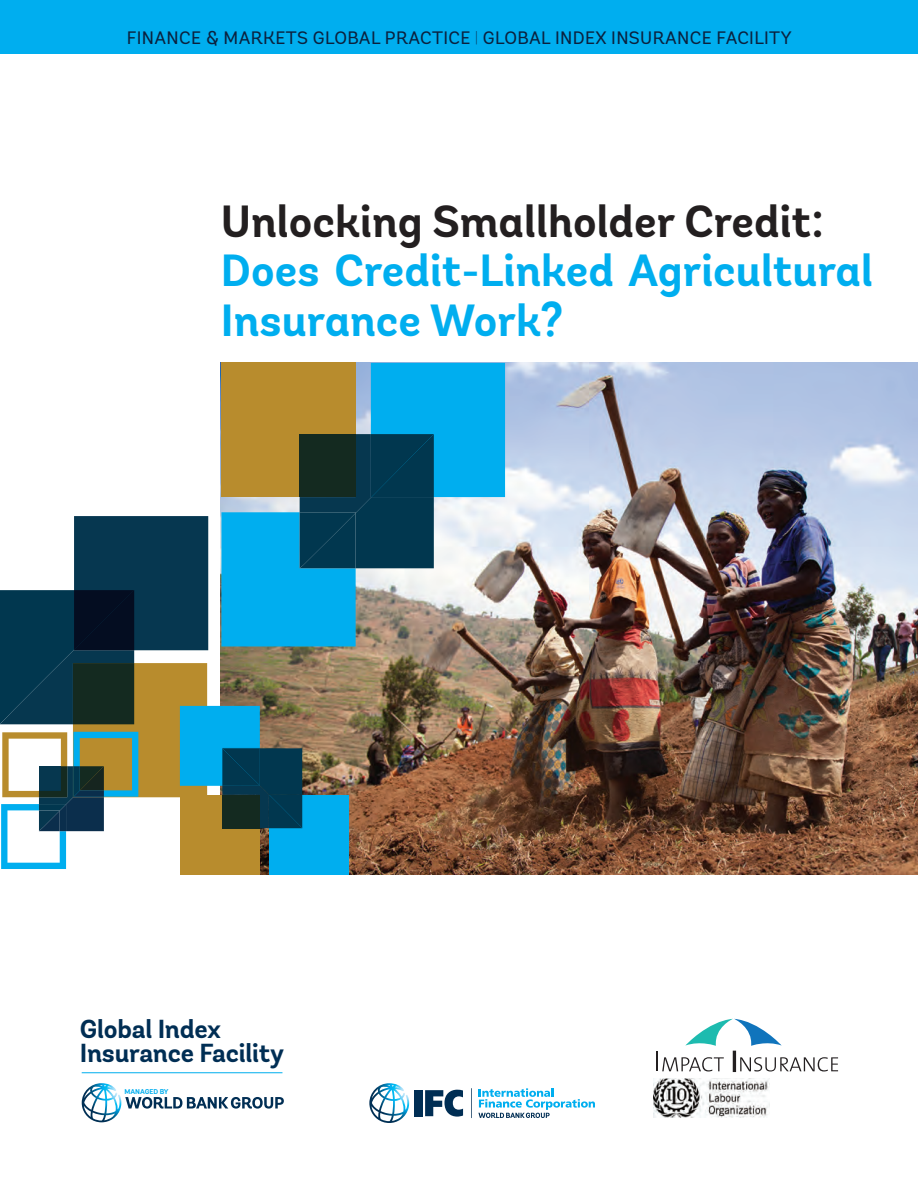
<style>
.page{position:relative;width:918px;height:1188px;background:#fff}
.page>*{position:absolute;margin:0;border:0;box-sizing:border-box;transform-origin:0 0}
.BodyText1{font:700 45px/49.5px "Andes";color:#00aeef}
.t1{font:700 45px "Andes";color:#231f20}
.t2{font:700 26.1px/24px "Andes";letter-spacing:-.01em;color:#002e54}
.t3{font:18px "Andes";letter-spacing:.02em;color:#0b213e}
.t4{font:700 7.05px "Andes";color:#00aeef}
</style>
<div class="page">
<div style="left:0;top:0;width:918px;height:53px;background:#00aeef"></div>
<img style="left:221px;top:363px;width:697px;height:512px">
<div style="left:221px;top:363px;width:135px;height:134px;background:#b88c2d"></div>
<div style="left:371px;top:363px;width:134px;height:134px;background:#00aeef"></div>
<svg style="left:221px;top:434px;width:213px;height:212px;background:#357b8b"></svg>
<div style="left:73px;top:663px;width:134px;height:134px;background:#b88c2d"></div>
<div style="left:74px;top:516px;width:134px;height:134px;background:#063750"></div>
<svg style="left:0;top:590px;width:134px;height:134px;background:#072c3c"></svg>
<div style="left:180px;top:795px;width:80px;height:80px;background:#b88c2d"></div>
<div style="left:180px;top:706px;width:80px;height:80px;background:#00aeef"></div>
<div style="left:269px;top:795px;width:80px;height:80px;background:#00aeef"></div>
<svg style="left:222px;top:748px;width:80px;height:80px;background:#053546"></svg>
<svg style="left:1px;top:732px;width:137px;height:137px"></svg>
<svg style="left:82px;top:1083px;width:202px;height:39px"></svg>
<hr style="left:82px;top:1072px;width:200px;height:1px;background:#00aeef">
<hr style="left:656px;top:1051px;width:2px;height:20px;background:#231f20">
<svg style="left:662px;top:1019px;width:176px;height:53px"></svg>
<img style="left:654px;top:1079px;width:115px;height:39px">
<div style="left:414px;top:1090px;width:8px;height:26px;background:#002e54"></div>
<svg style="left:425px;top:1090px;width:38px;height:27px"></svg>
<svg style="left:478px;top:1088px;width:117px;height:30px"></svg>
<svg style="left:471px;top:1088px;width:1px;height:30px"></svg>
<svg style="left:369px;top:1083px;width:40px;height:40px"></svg>
<p class="t3" style="left:127px;top:27px;width:667px">FINANCE &amp; MARKETS GLOBAL PRACTICE <sup>|</sup> GLOBAL INDEX INSURANCE FACILITY</p>
<p class="t1" style="left:221px;top:193px;width:605px">Unlocking Smallholder Credit:</p>
<p class="BodyText1" style="left:221px;top:247px;width:654px">Does Credit-Linked Agricultural<br>Insurance Work?</p>
<p class="t2" style="left:80px;top:1018px;width:206px">Global Index<br>Insurance Facility</p>
<p class="t4" style="left:124px;top:1087px;width:46px">MANAGED BY</p>
</div>
